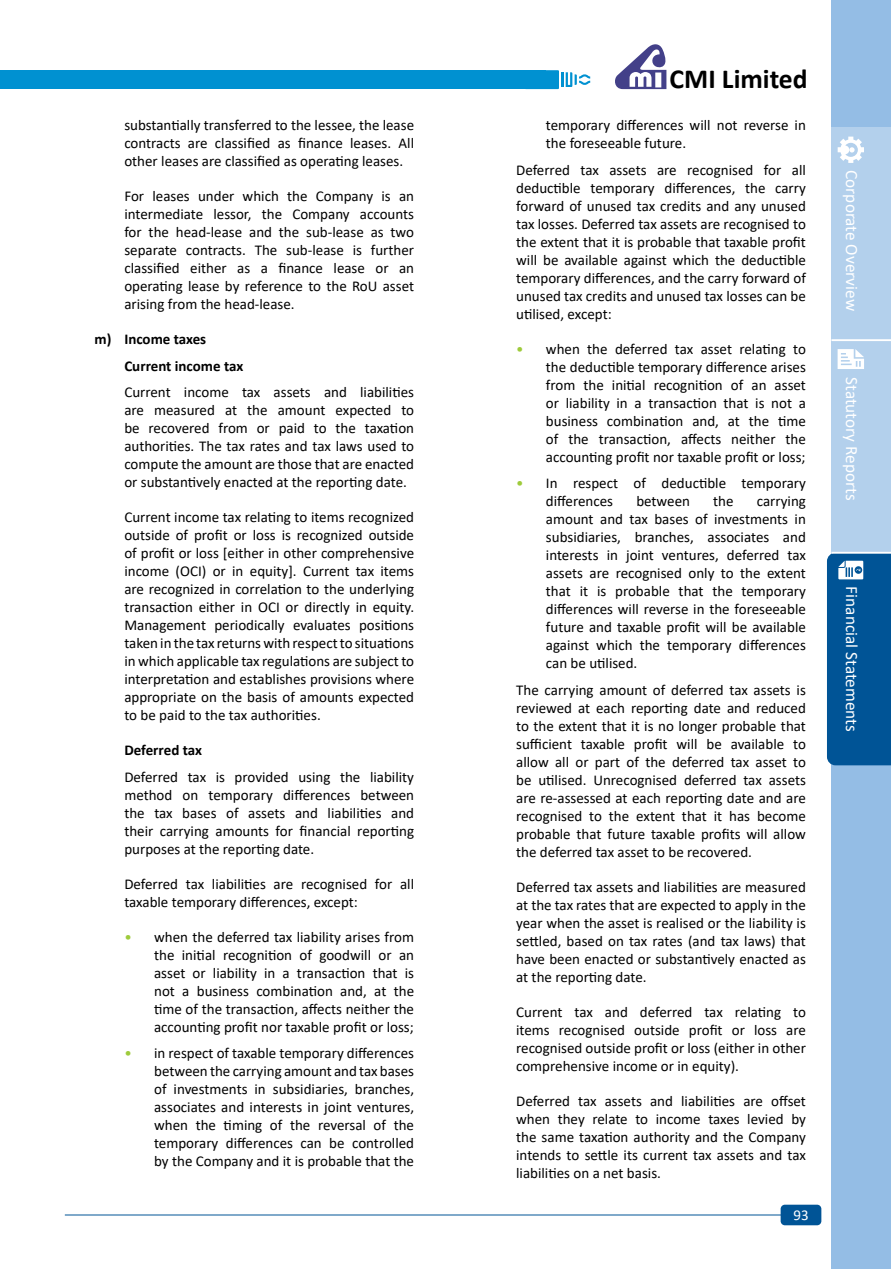
<style>
.page{position:relative;width:891px;height:1269px;background:#fff}
.page>*{position:absolute;margin:0;border:0;box-sizing:border-box;transform-origin:0 0}
.t1{font:700 27.6px "Calibri";color:#000}
.t2{font:17.25px "Calibri";color:#fff}
.t3{font:15px/18px "Calibri";color:#000;text-align:justify}
.t4{font:700 15px/26.5px "Calibri";color:#000}
.t5{font:15px "Calibri";color:#fff}
.s1{color:#9ecb3b}
</style>
<div class="page">
<svg style="left:615px;top:44px;width:51px;height:45px"></svg>
<div style="left:0;top:70px;width:546px;height:19px;background:#0091d1"></div>
<svg style="left:546px;top:70px;width:44px;height:19px"></svg>
<div style="left:831px;top:0;width:60px;height:1269px;background:#94bde5"></div>
<div style="left:831px;top:128px;width:60px;height:212px;background:#b3d0ec"></div>
<div style="left:831px;top:340px;width:60px;height:213px;background:#b3d0ec"></div>
<hr style="left:831px;top:339px;width:60px;height:2px;background:#fff">
<hr style="left:831px;top:552px;width:60px;height:2px;background:#fff">
<svg style="left:838px;top:137px;width:26px;height:26px"></svg>
<svg style="left:838px;top:349px;width:26px;height:20px"></svg>
<div style="left:827px;top:553px;width:64px;height:212px;background:#005496"></div>
<hr style="left:65px;top:1215px;width:719px;height:1px;background:#005496">
<div style="left:781px;top:1205px;width:40px;height:20px;background:#005496;border-radius:4px"></div>
<p class="t3" style="left:124px;top:116px;width:291px">substantially transferred to the lessee, the lease contracts are classified as finance leases. All other leases are classified as operating leases.</p>
<p class="t3" style="left:124px;top:187px;width:291px">For leases under which the Company is an intermediate lessor, the Company accounts for the head-lease and the sub-lease as two separate contracts. The sub-lease is further classified either as a finance lease or an operating lease by reference to the RoU asset arising from the head-lease.</p>
<p class="t4" style="left:124px;top:326px;width:120px;text-indent:-30px">m) Income taxes<br>Current income tax</p>
<p class="t3" style="left:124px;top:383px;width:291px">Current income tax assets and liabilities are measured at the amount expected to be recovered from or paid to the taxation authorities. The tax rates and tax laws used to compute the amount are those that are enacted or substantively enacted at the reporting date.</p>
<p class="t3" style="left:124px;top:508px;width:291px">Current income tax relating to items recognized outside of profit or loss is recognized outside of profit or loss [either in other comprehensive income (OCI) or in equity]. Current tax items are recognized in correlation to the underlying transaction either in OCI or directly in equity.<br>Management periodically evaluates positions taken in the tax returns with respect to situations in which applicable tax regulations are subject to interpretation and establishes provisions where appropriate on the basis of amounts expected to be paid to the tax authorities.</p>
<p class="t4" style="left:124px;top:737px;width:79px">Deferred tax</p>
<p class="t3" style="left:124px;top:768px;width:291px">Deferred tax is provided using the liability method on temporary differences between the tax bases of assets and liabilities and their carrying amounts for financial reporting purposes at the reporting date.</p>
<p class="t3" style="left:124px;top:875px;width:291px">Deferred tax liabilities are recognised for all taxable temporary differences, except:</p>
<p class="t3" style="left:154px;top:928px;width:262px;text-indent:-30px"><span class="s1">•</span> when the deferred tax liability arises from the initial recognition of goodwill or an asset or liability in a transaction that is not a business combination and, at the time of the transaction, affects neither the accounting profit nor taxable profit or loss;</p>
<p class="t3" style="left:154px;top:1044px;width:262px;text-indent:-30px"><span class="s1">•</span> in respect of taxable temporary differences between the carrying amount and tax bases of investments in subsidiaries, branches, associates and interests in joint ventures, when the timing of the reversal of the temporary differences can be controlled by the Company and it is probable that the</p>
<h1 class="t1" style="left:670px;top:59px;width:140px">CMI Limited</h1>
<p class="t3" style="left:546px;top:116px;width:261px">temporary differences will not reverse in the foreseeable future.</p>
<p class="t3" style="left:516px;top:160px;width:291px">Deferred tax assets are recognised for all deductible temporary differences, the carry forward of unused tax credits and any unused tax losses. Deferred tax assets are recognised to the extent that it is probable that taxable profit will be available against which the deductible temporary differences, and the carry forward of unused tax credits and unused tax losses can be utilised, except:</p>
<p class="t3" style="left:546px;top:339px;width:262px;text-indent:-30px"><span class="s1">•</span> when the deferred tax asset relating to the deductible temporary difference arises from the initial recognition of an asset or liability in a transaction that is not a business combination and, at the time of the transaction, affects neither the accounting profit nor taxable profit or loss;</p>
<p class="t3" style="left:546px;top:474px;width:262px;text-indent:-30px"><span class="s1">•</span> In respect of deductible temporary differences</p>
<p class="t3" style="left:636px;top:492px;width:55px">between</p>
<p class="t3" style="left:713px;top:492px;width:22px">the</p>
<p class="t3" style="left:546px;top:492px;width:262px;text-indent:211px">carrying amount and tax bases of investments in subsidiaries, branches, associates and interests in joint ventures, deferred tax assets are recognised only to the extent that it is probable that the temporary differences will reverse in the foreseeable future and taxable profit will be available against which the temporary differences can be utilised.</p>
<p class="t3" style="left:516px;top:680px;width:291px">The carrying amount of deferred tax assets is reviewed at each reporting date and reduced to the extent that it is no longer probable that sufficient taxable profit will be available to allow all or part of the deferred tax asset to be utilised. Unrecognised deferred tax assets are re-assessed at each reporting date and are recognised to the extent that it has become probable that future taxable profits will allow the deferred tax asset to be recovered.</p>
<p class="t3" style="left:516px;top:878px;width:291px">Deferred tax assets and liabilities are measured at the tax rates that are expected to apply in the year when the asset is realised or the liability is settled, based on tax rates (and tax laws) that have been enacted or substantively enacted as at the reporting date.</p>
<p class="t3" style="left:516px;top:1003px;width:291px">Current tax and deferred tax relating to items recognised outside profit or loss are recognised outside profit or loss (either in other comprehensive income or in equity).</p>
<p class="t3" style="left:516px;top:1092px;width:291px">Deferred tax assets and liabilities are offset when they relate to income taxes levied by the same taxation authority and the Company intends to settle its current tax assets and tax liabilities on a net basis.</p>
<p class="t5" style="left:793px;top:1204px;width:17px">93</p>
<p class="t2" style="left:864px;top:170px;width:142px;rotate:90deg">Corporate Overview</p>
<p class="t2" style="left:864px;top:377px;width:125px;rotate:90deg">Statutory Reports</p>
<p class="t2" style="left:864px;top:586px;width:147px;rotate:90deg">Financial Statements</p>
</div>
